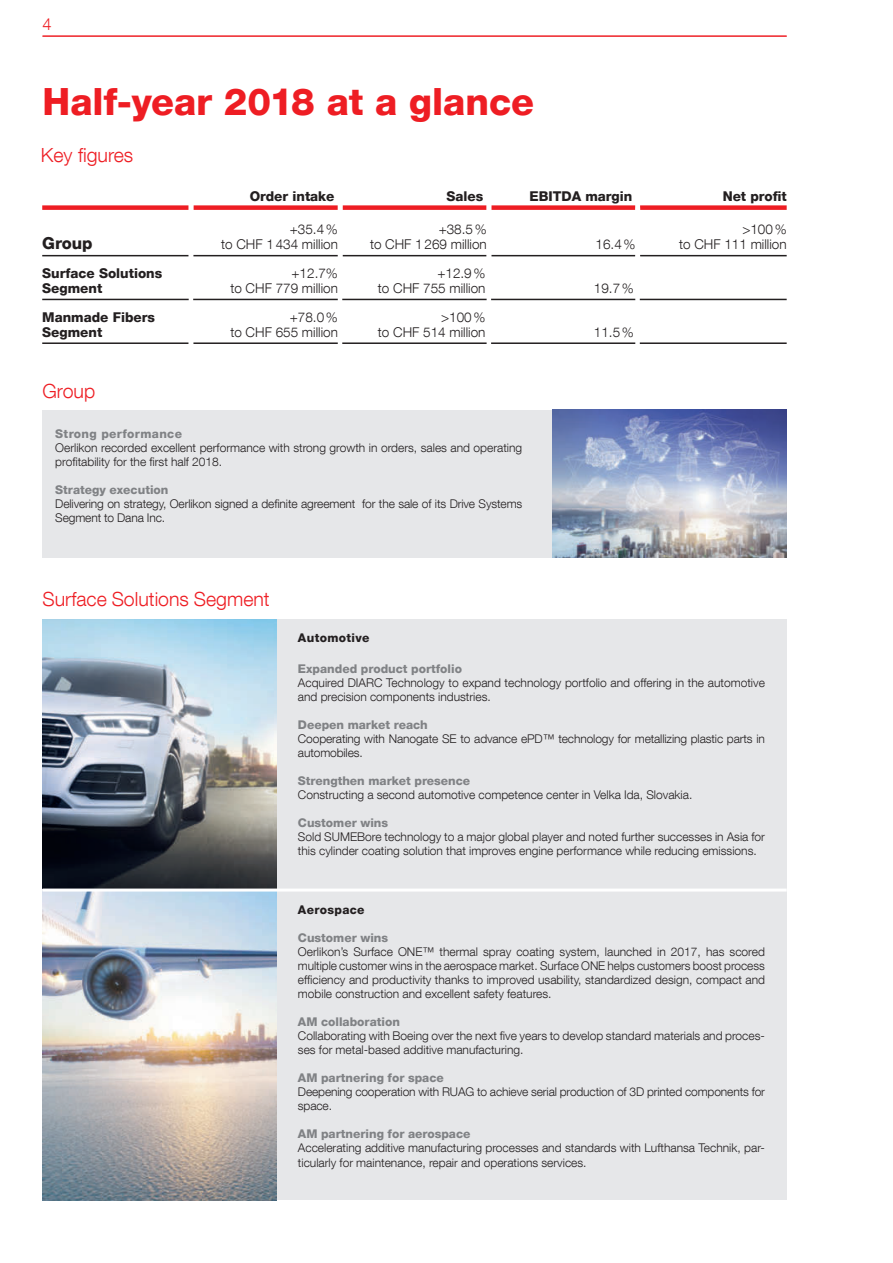
<style>
.page{position:relative;width:893px;height:1263px;background:#fff}
.page>*{position:absolute;margin:0;border:0;box-sizing:border-box;transform-origin:0 0}
.Haupttitel-at-a-glan{font:800 37.5px "Helvetica Neue LT Com";letter-spacing:-.005em;color:#ee1d23}
.Segmenttitel_at-a-gl{font:300 19.5px "Helvetica Neue LT Com";color:#ee1d23}
._3_-_Title_11pt_ligh{font:300 19.5px "Helvetica Neue LT Com";color:#ee1d23}
.Table_Copytext_7_5pt{font:800 16.5px "Helvetica Neue LT Com";color:#231f20}
.t1{font:300 16.5px "Helvetica Neue LT Com";color:#ee1d23}
.Table_Copytext_7_5pt-2{font:300 13.5px/15px "Helvetica Neue LT Com";color:#231f20;text-align:right}
.Table_Copytext_7_5pt-3{font:800 13.5px/15px "Helvetica Neue LT Com";color:#231f20}
.Table_Subtitle_6pt_h{font:800 13.5px "Helvetica Neue LT Com";color:#231f20}
.Fliesstext-at-a-glan{font:300 12px/14px "Helvetica Neue LT Com";color:#231f20}
.Bereichtstitel_Fluss{font:300 12px/14px "Helvetica Neue LT Com";color:#231f20;text-align:justify}
.Bereichtstitel_Fluss-2{font:800 12px "Helvetica Neue LT Com";color:#808285}
._19_-_Members_Copyte{font:300 12px/14px "Helvetica Neue LT Com";color:#231f20}
.Copy_ohne-linie-daru{font:300 12px/14px "Helvetica Neue LT Com";letter-spacing:-.01em;color:#231f20}
.Untertitel-at-a-glan{font:800 12px "Helvetica Neue LT Com";letter-spacing:.03em;color:#231f20}
.Bereichtstitel-at-a{font:800 12px "Helvetica Neue LT Com";letter-spacing:.03em;color:#808285}
</style>
<div class="page">
<hr style="left:43px;top:36px;width:744px;height:1px;background:#ee1d23">
<div style="left:43px;top:619px;width:744px;height:581px;background:#e6e7e9"></div>
<hr style="left:42px;top:342px;width:147px;height:2px;background:#231f20">
<div style="left:42px;top:205px;width:147px;height:5px;background:#ee1d23"></div>
<div style="left:193px;top:205px;width:145px;height:5px;background:#ee1d23"></div>
<div style="left:342px;top:205px;width:145px;height:5px;background:#ee1d23"></div>
<div style="left:491px;top:205px;width:145px;height:5px;background:#ee1d23"></div>
<div style="left:640px;top:205px;width:147px;height:5px;background:#ee1d23"></div>
<hr style="left:42px;top:255px;width:147px;height:1px;background:#231f20">
<hr style="left:342px;top:255px;width:145px;height:1px;background:#231f20">
<hr style="left:491px;top:255px;width:145px;height:1px;background:#231f20">
<hr style="left:640px;top:255px;width:147px;height:1px;background:#231f20">
<hr style="left:340px;top:342px;width:149px;height:2px;background:#231f20">
<hr style="left:489px;top:342px;width:149px;height:2px;background:#231f20">
<hr style="left:638px;top:342px;width:149px;height:2px;background:#231f20">
<hr style="left:42px;top:299px;width:149px;height:1px;background:#231f20">
<hr style="left:340px;top:299px;width:149px;height:1px;background:#231f20">
<hr style="left:489px;top:299px;width:149px;height:1px;background:#231f20">
<hr style="left:638px;top:299px;width:149px;height:1px;background:#231f20">
<hr style="left:193px;top:255px;width:145px;height:1px;background:#231f20">
<hr style="left:191px;top:299px;width:149px;height:1px;background:#231f20">
<hr style="left:193px;top:342px;width:147px;height:2px;background:#231f20">
<hr style="left:338px;top:203px;width:4px;height:158px;background:#fff">
<hr style="left:189px;top:203px;width:4px;height:158px;background:#fff">
<hr style="left:487px;top:203px;width:4px;height:158px;background:#fff">
<div style="left:635px;top:203px;width:5px;height:158px;background:#fff"></div>
<img style="left:43px;top:619px;width:233px;height:269px">
<div style="left:43px;top:410px;width:744px;height:147px;background:#e6e7e9"></div>
<img style="left:553px;top:410px;width:234px;height:147px">
<img style="left:43px;top:891px;width:233px;height:309px">
<hr style="left:43px;top:888px;width:744px;height:3px;background:#fff">
<h3 class="t1" style="left:43px;top:14px;width:11px">4</h3>
<p class="Haupttitel-at-a-glan" style="left:43px;top:79px;width:493px">Half-year 2018 at a glance</p>
<p class="_3_-_Title_11pt_ligh" style="left:41px;top:143px;width:94px">Key figures</p>
<p class="Table_Copytext_7_5pt" style="left:42px;top:234px;width:52px">Group</p>
<p class="Table_Subtitle_6pt_h" style="left:250px;top:188px;width:86px">Order intake</p>
<p class="Table_Subtitle_6pt_h" style="left:447px;top:188px;width:38px">Sales</p>
<p class="Table_Subtitle_6pt_h" style="left:529px;top:188px;width:104px">EBITDA margin</p>
<p class="Table_Subtitle_6pt_h" style="left:723px;top:188px;width:66px">Net profit</p>
<p class="Table_Copytext_7_5pt-2" style="left:221px;top:222px;width:118px">+35.4%<br>to CHF 1434 million</p>
<p class="Table_Copytext_7_5pt-2" style="left:370px;top:222px;width:118px">+38.5%<br>to CHF 1269 million</p>
<p class="Table_Copytext_7_5pt-2" style="left:596px;top:237px;width:41px">16.4%</p>
<p class="Table_Copytext_7_5pt-2" style="left:679px;top:222px;width:109px">&gt;100%<br>to CHF 111 million</p>
<p class="Table_Copytext_7_5pt-3" style="left:42px;top:266px;width:122px">Surface Solutions<br>Segment</p>
<p class="Table_Copytext_7_5pt-2" style="left:230px;top:265px;width:109px">+12.7%<br>to CHF 779 million</p>
<p class="Table_Copytext_7_5pt-2" style="left:378px;top:265px;width:109px">+12.9%<br>to CHF 755 million</p>
<p class="Table_Copytext_7_5pt-3" style="left:42px;top:309px;width:114px">Manmade Fibers<br>Segment</p>
<p class="Table_Copytext_7_5pt-2" style="left:230px;top:309px;width:109px">+78.0%<br>to CHF 655 million</p>
<p class="Table_Copytext_7_5pt-2" style="left:378px;top:309px;width:109px">&gt;100%<br>to CHF 514 million</p>
<p class="Segmenttitel_at-a-gl" style="left:43px;top:379px;width:54px">Group</p>
<p class="Bereichtstitel-at-a" style="left:55px;top:427px;width:128px">Strong performance</p>
<p class="_19_-_Members_Copyte" style="left:55px;top:440px;width:469px">Oerlikon recorded excellent performance with strong growth in orders, sales and operating profitability for the first half 2018.</p>
<p class="Bereichtstitel_Fluss-2" style="left:55px;top:483px;width:115px">Strategy execution</p>
<p class="Copy_ohne-linie-daru" style="left:55px;top:497px;width:469px">Delivering on strategy, Oerlikon signed a definite agreement for the sale of its Drive Systems<br>Segment to Dana Inc.</p>
<p class="Segmenttitel_at-a-gl" style="left:43px;top:587px;width:229px">Surface Solutions Segment</p>
<p class="Table_Copytext_7_5pt-2" style="left:594px;top:280px;width:41px">19.7%</p>
<p class="Table_Copytext_7_5pt-2" style="left:594px;top:324px;width:41px">11.5%</p>
<p class="Untertitel-at-a-glan" style="left:298px;top:631px;width:73px">Automotive</p>
<p class="Bereichtstitel_Fluss-2" style="left:298px;top:662px;width:166px">Expanded product portfolio</p>
<p class="Fliesstext-at-a-glan" style="left:298px;top:676px;width:469px">Acquired DIARC Technology to expand technology portfolio and offering in the automotive and precision components industries.</p>
<p class="Bereichtstitel_Fluss-2" style="left:298px;top:718px;width:131px">Deepen market reach</p>
<p class="Fliesstext-at-a-glan" style="left:298px;top:732px;width:469px">Cooperating with Nanogate SE to advance ePD™ technology for metallizing plastic parts in automobiles.</p>
<p class="Bereichtstitel_Fluss-2" style="left:298px;top:774px;width:174px">Strengthen market presence</p>
<p class="Fliesstext-at-a-glan" style="left:298px;top:788px;width:396px">Constructing a second automotive competence center in Velka Ida, Slovakia.</p>
<p class="Bereichtstitel_Fluss-2" style="left:298px;top:816px;width:92px">Customer wins</p>
<p class="Fliesstext-at-a-glan" style="left:298px;top:830px;width:469px">Sold SUMEBore technology to a major global player and noted further successes in Asia for this cylinder coating solution that improves engine performance while reducing emissions.</p>
<p class="Untertitel-at-a-glan" style="left:298px;top:903px;width:68px">Aerospace</p>
<p class="Bereichtstitel_Fluss-2" style="left:298px;top:931px;width:92px">Customer wins</p>
<p class="Bereichtstitel_Fluss" style="left:298px;top:945px;width:469px">Oerlikon’s Surface ONE™ thermal spray coating system, launched in 2017, has scored multiple customer wins in the aerospace market. Surface ONE helps customers boost process efficiency and productivity thanks to improved usability, standardized design, compact and mobile construction and excellent safety features.</p>
<p class="Bereichtstitel_Fluss-2" style="left:298px;top:1015px;width:104px">AM collaboration</p>
<p class="Fliesstext-at-a-glan" style="left:298px;top:1029px;width:469px">Collaborating with Boeing over the next five years to develop standard materials and proces&shy;ses for metal-based additive manufacturing.</p>
<p class="Bereichtstitel_Fluss-2" style="left:298px;top:1071px;width:147px">AM partnering for space</p>
<p class="Fliesstext-at-a-glan" style="left:298px;top:1085px;width:469px">Deepening cooperation with RUAG to achieve serial production of 3D printed components for space.</p>
<p class="Bereichtstitel_Fluss-2" style="left:298px;top:1127px;width:174px">AM partnering for aerospace</p>
<p class="Fliesstext-at-a-glan" style="left:298px;top:1141px;width:469px">Accelerating additive manufacturing processes and standards with Lufthansa Technik, par&shy;ticularly for maintenance, repair and operations services.</p>
</div>
